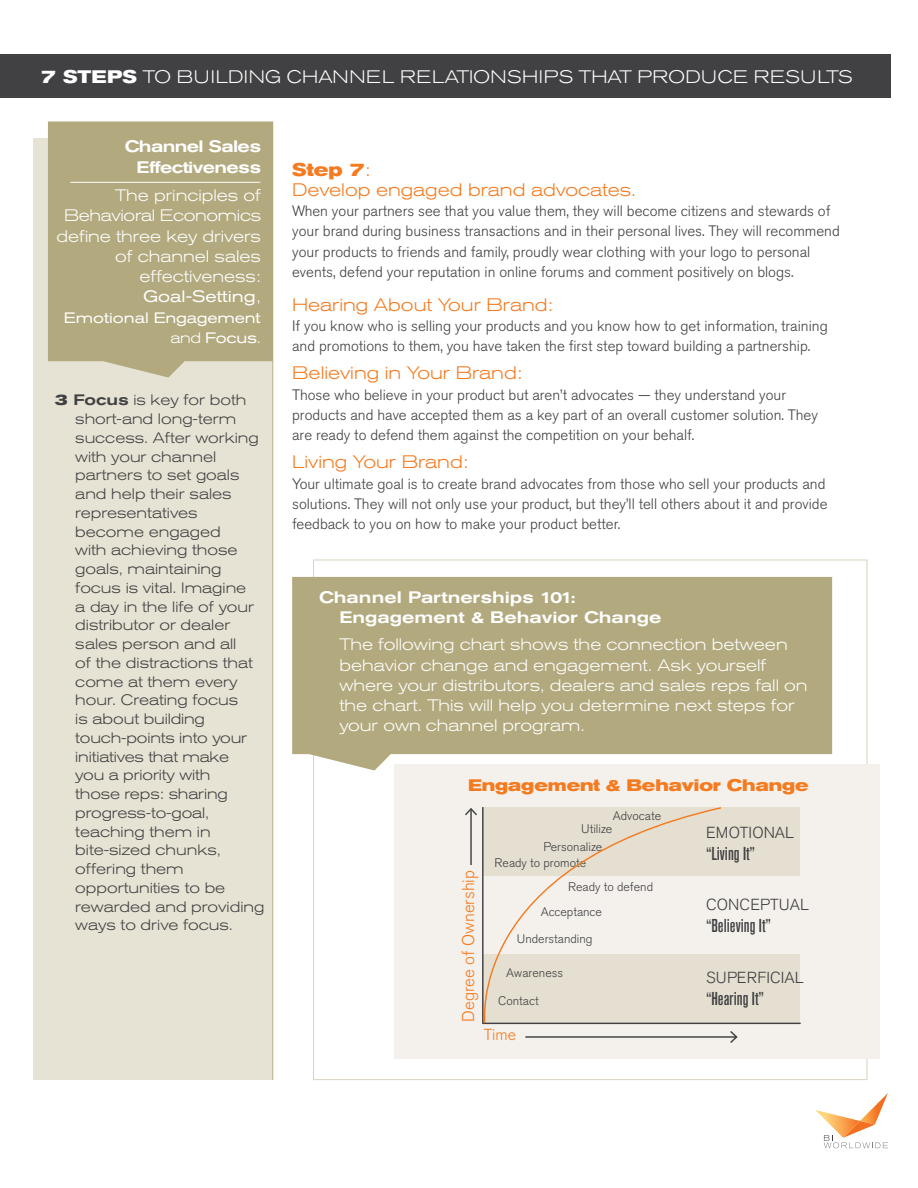
<style>
.page{position:relative;width:918px;height:1188px;background:#fff}
.page>*{position:absolute;margin:0;border:0;box-sizing:border-box;transform-origin:0 0}
.t1{font:500 condensed 18.6px "Akzidenz Grotesk BE";color:#414042}
.t2{font:300 expanded 18px/20.2px "Akzidenz Grotesk BE";color:#f47b20}
.t3{font:300 expanded 18px "Akzidenz Grotesk BE";letter-spacing:.02em;color:#fff}
.t4{font:300 16.95px "Akzidenz Grotesk BE";color:#f47b20}
.t5{font:300 expanded 16.5px/20.2px "Akzidenz Grotesk BE";color:#fff;text-align:right}
.t6{font:500 expanded 16.5px/20.2px "Akzidenz Grotesk BE";color:#fff}
.t7{font:500 expanded 16.5px/20.2px "Akzidenz Grotesk BE";letter-spacing:-.04em;color:#fff;text-align:right}
.t8{font:700 expanded 16.5px "Akzidenz Grotesk BE";color:#f47b20}
.t9{font:300 15.9px "Akzidenz Grotesk BE";letter-spacing:.01em;color:#414042}
.t10{font:300 15.9px "Akzidenz Grotesk BE";color:#f47b20}
.t11{font:300 15px/20.2px "Akzidenz Grotesk BE";color:#414042}
.t12{font:300 expanded 15px/18.8px "Akzidenz Grotesk BE";color:#414042}
.t13{font:expanded 15px/20.2px "Akzidenz Grotesk BE";letter-spacing:-.02em;color:#fff;text-align:right}
.t14{font:300 12.3px "Akzidenz Grotesk BE";color:#414042}
.s1{font-weight:700}
.s2{font-weight:400}
.s3{font-weight:300}
.s4{font-weight:500}
</style>
<div class="page">
<div style="left:0;top:54px;width:891px;height:43px;background:#414042"></div>
<div style="left:33px;top:139px;width:240px;height:941px;background:#e6e3d4"></div>
<div style="left:48px;top:122px;width:225px;height:256px;background:#b2a97e"></div>
<hr style="left:70px;top:182px;width:190px;height:1px;background:#fff">
<hr style="left:272px;top:361px;width:1px;height:719px;background:#b9b088">
<div style="left:394px;top:764px;width:486px;height:295px;background:#f4f1ec"></div>
<div style="left:484px;top:807px;width:316px;height:69px;background:#e4dfd0"></div>
<div style="left:484px;top:954px;width:316px;height:69px;background:#e4dfd0"></div>
<hr style="left:483px;top:1023px;width:318px;height:1px;background:#414042">
<hr style="left:525px;top:1036px;width:212px;height:2px;background:#414042">
<svg style="left:729px;top:1031px;width:9px;height:12px"></svg>
<svg style="left:467px;top:807px;width:256px;height:217px"></svg>
<svg style="left:292px;top:577px;width:540px;height:194px;background:#b7af87"></svg>
<svg style="left:815px;top:1093px;width:73px;height:55px"></svg>
<p class="t3" style="left:41px;top:66px;width:813px"><span class="s1">7 STEPS</span> TO BUILDING CHANNEL RELATIONSHIPS THAT PRODUCE RESULTS</p>
<p class="t7" style="left:125px;top:137px;width:138px">Channel Sales<br>Effectiveness</p>
<p class="t5" style="left:56px;top:185px;width:206px">The principles of<br>Behavioral Economics define three key drivers of channel sales effectiveness:<br><span class="s2">Goal-Setting</span>,</p>
<p class="t13" style="left:64px;top:307px;width:199px">Emotional Engagement <span class="s3">and</span> Focus<span class="s3">.</span></p>
<p class="t12" style="left:75px;top:391px;width:191px;text-indent:-20px"><span class="s1">3</span> <span class="s4">Focus</span> is key for both short-and long-term success. After working with your channel partners to set goals and help their sales representatives become engaged<br>with achieving those goals, maintaining focus is vital. Imagine<br>a day in the life of your distributor or dealer sales person and all<br>of the distractions that come at them every hour. Creating focus<br>is about building touch-points into your initiatives that make<br>you a priority with<br>those reps: sharing progress-to-goal, teaching them in bite-sized chunks, offering them opportunities to be rewarded and providing ways to drive focus.</p>
<p class="t2" style="left:292px;top:159px;width:345px"><span class="s1">Step 7</span>:<br>Develop engaged brand advocates.</p>
<p class="t11" style="left:292px;top:201px;width:549px">When your partners see that you value them, they will become citizens and stewards of your brand during business transactions and in their personal lives. They will recommend your products to friends and family, proudly wear clothing with your logo to personal events, defend your reputation in online forums and comment positively on blogs.</p>
<p class="t2" style="left:292px;top:294px;width:263px">Hearing About Your Brand:</p>
<p class="t11" style="left:292px;top:316px;width:537px">If you know who is selling your products and you know how to get information, training and promotions to them, you have taken the first step toward building a partnership.</p>
<p class="t2" style="left:292px;top:363px;width:232px">Believing in Your Brand:</p>
<p class="t11" style="left:292px;top:385px;width:527px">Those who believe in your product but aren’t advocates — they understand your products and have accepted them as a key part of an overall customer solution. They are ready to defend them against the competition on your behalf.</p>
<p class="t2" style="left:292px;top:452px;width:178px">Living Your Brand:</p>
<p class="t11" style="left:292px;top:474px;width:537px">Your ultimate goal is to create brand advocates from those who sell your products and solutions. They will not only use your product, but they’ll tell others about it and provide feedback to you on how to make your product better.</p>
<p class="t6" style="left:339px;top:587px;width:324px;text-indent:-20px">Channel Partnerships 101:<br>Engagement &amp; Behavior Change</p>
<p class="t5" style="left:339px;top:635px;width:470px;text-align:left">The following chart shows the connection between behavior change and engagement. Ask yourself where your distributors, dealers and sales reps fall on the chart. This will help you determine next steps for your own channel program.</p>
<p class="t8" style="left:468px;top:776px;width:342px">Engagement &amp; Behavior Change</p>
<p class="t14" style="left:613px;top:809px;width:50px">Advocate</p>
<p class="t14" style="left:581px;top:822px;width:33px">Utilize</p>
<p class="t4" style="left:459px;top:1022px;width:153px;rotate:-90deg">Degree of Ownership</p>
<p class="t14" style="left:543px;top:840px;width:60px">Personalize</p>
<p class="t14" style="left:495px;top:856px;width:93px">Ready to promote</p>
<p class="t14" style="left:568px;top:880px;width:86px">Ready to defend</p>
<p class="t14" style="left:541px;top:905px;width:63px">Acceptance</p>
<p class="t14" style="left:517px;top:932px;width:77px">Understanding</p>
<p class="t14" style="left:506px;top:966px;width:58px">Awareness</p>
<p class="t14" style="left:498px;top:994px;width:42px">Contact</p>
<p class="t10" style="left:484px;top:1025px;width:34px">Time</p>
<p class="t9" style="left:706px;top:823px;width:90px">EMOTIONAL</p>
<p class="t1" style="left:706px;top:843px;width:51px">“Living It”</p>
<p class="t9" style="left:706px;top:896px;width:104px">CONCEPTUAL</p>
<p class="t1" style="left:706px;top:915px;width:66px">“Believing It”</p>
<p class="t9" style="left:706px;top:968px;width:99px">SUPERFICIAL</p>
<p class="t1" style="left:706px;top:988px;width:59px">“Hearing It”</p>
</div>
